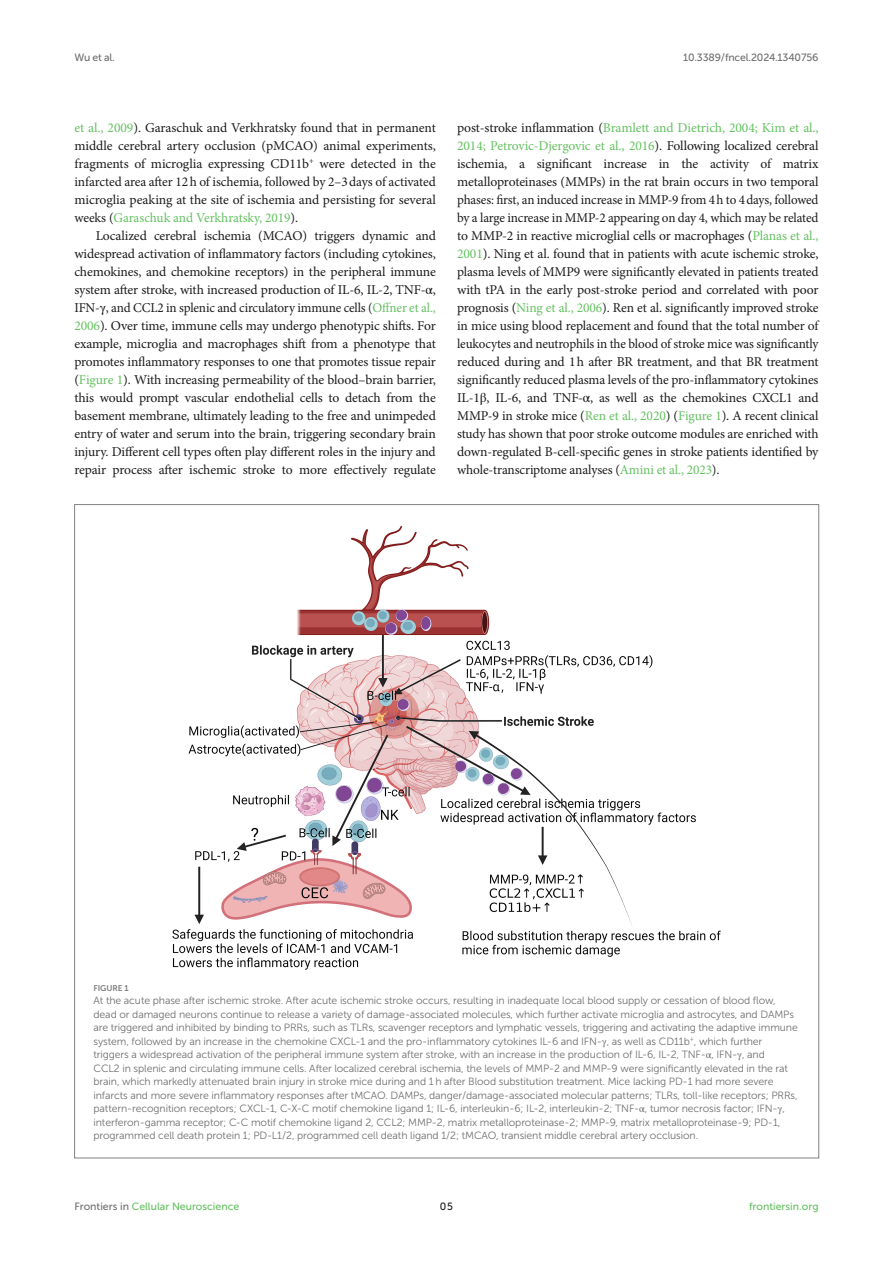
<style>
.page{position:relative;width:893px;height:1263px;background:#fff}
.page>*{position:absolute;margin:0;border:0;box-sizing:border-box;transform-origin:0 0}
.TEXT{font:13.5px/18px "Minion Pro";letter-spacing:-.01em;color:#1b1c1b;text-align:justify}
.TEXT_FLUSH{font:13.5px/18px "Minion Pro";letter-spacing:-.005em;color:#1b1c1b;text-align:justify}
.FIG_LEG{font:10.5px/13.5px "Museo Sans 300";letter-spacing:-.01em;color:#706f70}
.t1{font:10.5px "Museo Sans 500";color:#65c161}
.t2{font:10.5px "Museo Sans 500";letter-spacing:-.015em;color:#706f70}
.t3{font:10.5px "Museo Sans 500";color:#1b1c1b}
.FIG_HD{font:8.25px "Museo Sans 700";letter-spacing:-.01em;color:#7e7f7f}
.s1{color:#65c161}
.s2{font-family:"STIX General"}
.s3{color:#706f70}
</style>
<div class="page">
<img style="left:172px;top:526px;width:549px;height:444px">
<p class="t2" style="left:74px;top:51px;width:42px">Wu et al.</p>
<p class="t2" style="left:683px;top:51px;width:137px">10.3389/fncel.2024.1340756</p>
<p class="TEXT_FLUSH" style="left:74px;top:119px;width:363px"><span class="s1">et al., 2009</span>). Garaschuk and Verkhratsky found that in permanent middle cerebral artery occlusion (pMCAO) animal experiments, fragments of microglia expressing CD11b<sup>+</sup> were detected in the infarcted area after 12h of ischemia, followed by 2–3days of activated microglia peaking at the site of ischemia and persisting for several weeks (<span class="s1">Garaschuk and Verkhratsky, 2019</span>).</p>
<p class="TEXT" style="left:74px;top:227px;width:363px;text-indent:21px">Localized cerebral ischemia (MCAO) triggers dynamic and widespread activation of inflammatory factors (including cytokines, chemokines, and chemokine receptors) in the peripheral immune system after stroke, with increased production of IL-6, IL-2, TNF-<span class="s2">α</span>, IFN-<span class="s2">γ</span>, and CCL2 in splenic and circulatory immune cells (<span class="s1">Offner et al., 2006</span>). Over time, immune cells may undergo phenotypic shifts. For example, microglia and macrophages shift from a phenotype that promotes inflammatory responses to one that promotes tissue repair (<span class="s1">Figure 1</span>). With increasing permeability of the blood–brain barrier, this would prompt vascular endothelial cells to detach from the basement membrane, ultimately leading to the free and unimpeded entry of water and serum into the brain, triggering secondary brain injury. Different cell types often play different roles in the injury and repair process after ischemic stroke to more effectively regulate</p>
<p class="TEXT" style="left:457px;top:119px;width:363px">post-stroke inflammation (<span class="s1">Bramlett and Dietrich, 2004; Kim et al., 2014; Petrovic-Djergovic et al., 2016</span>). Following localized cerebral ischemia, a significant increase in the activity of matrix metalloproteinases (MMPs) in the rat brain occurs in two temporal phases: first, an induced increase in MMP-9 from 4h to 4days, followed by a large increase in MMP-2 appearing on day 4, which may be related to MMP-2 in reactive microglial cells or macrophages (<span class="s1">Planas et al., 2001</span>). Ning et al. found that in patients with acute ischemic stroke, plasma levels of MMP9 were significantly elevated in patients treated with tPA in the early post-stroke period and correlated with poor prognosis (<span class="s1">Ning et al., 2006</span>). Ren et al. significantly improved stroke in mice using blood replacement and found that the total number of leukocytes and neutrophils in the blood of stroke mice was significantly reduced during and 1h after BR treatment, and that BR treatment significantly reduced plasma levels of the pro-inflammatory cytokines IL-1<span class="s2">β</span>, IL-6, and TNF-<span class="s2">α</span>, as well as the chemokines CXCL1 and MMP-9 in stroke mice (<span class="s1">Ren et al., 2020</span>) (<span class="s1">Figure 1</span>). A recent clinical study has shown that poor stroke outcome modules are enriched with down-regulated B-cell-specific genes in stroke patients identified by whole-transcriptome analyses (<span class="s1">Amini et al., 2023</span>).</p>
<p class="FIG_HD" style="left:94px;top:983px;width:37px">FIGURE 1</p>
<p class="FIG_LEG" style="left:94px;top:994px;width:706px">At the acute phase after ischemic stroke. After acute ischemic stroke occurs, resulting in inadequate local blood supply or cessation of blood flow, dead or damaged neurons continue to release a variety of damage-associated molecules, which further activate microglia and astrocytes, and DAMPs are triggered and inhibited by binding to PRRs, such as TLRs, scavenger receptors and lymphatic vessels, triggering and activating the adaptive immune system, followed by an increase in the chemokine CXCL-1 and the pro-inflammatory cytokines IL-6 and IFN-<span class="s2">γ</span>, as well as CD11b<sup>+</sup>, which further triggers a widespread activation of the peripheral immune system after stroke, with an increase in the production of IL-6, IL-2, TNF-<span class="s2">α</span>, IFN-<span class="s2">γ</span>, and<br>CCL2 in splenic and circulating immune cells. After localized cerebral ischemia, the levels of MMP-2 and MMP-9 were significantly elevated in the rat brain, which markedly attenuated brain injury in stroke mice during and 1 h after Blood substitution treatment. Mice lacking PD-1 had more severe infarcts and more severe inflammatory responses after tMCAO. DAMPs, danger/damage-associated molecular patterns; TLRs, toll-like receptors; PRRs, pattern-recognition receptors; CXCL-1, C-X-C motif chemokine ligand 1; IL-6, interleukin-6; IL-2, interleukin-2; TNF-<span class="s2">α</span>, tumor necrosis factor; IFN-<span class="s2">γ</span>, interferon-gamma receptor; C-C motif chemokine ligand 2, CCL2; MMP-2, matrix metalloproteinase-2; MMP-9, matrix metalloproteinase-9; PD-1, programmed cell death protein 1; PD-L1/2, programmed cell death ligand 1/2; tMCAO, transient middle cerebral artery occlusion.</p>
<p class="t1" style="left:74px;top:1200px;width:166px"><span class="s3">Frontiers in</span> Cellular Neuroscience</p>
<p class="t3" style="left:440px;top:1200px;width:14px">05</p>
<p class="t1" style="left:749px;top:1200px;width:71px">frontiersin.org</p>
</div>
